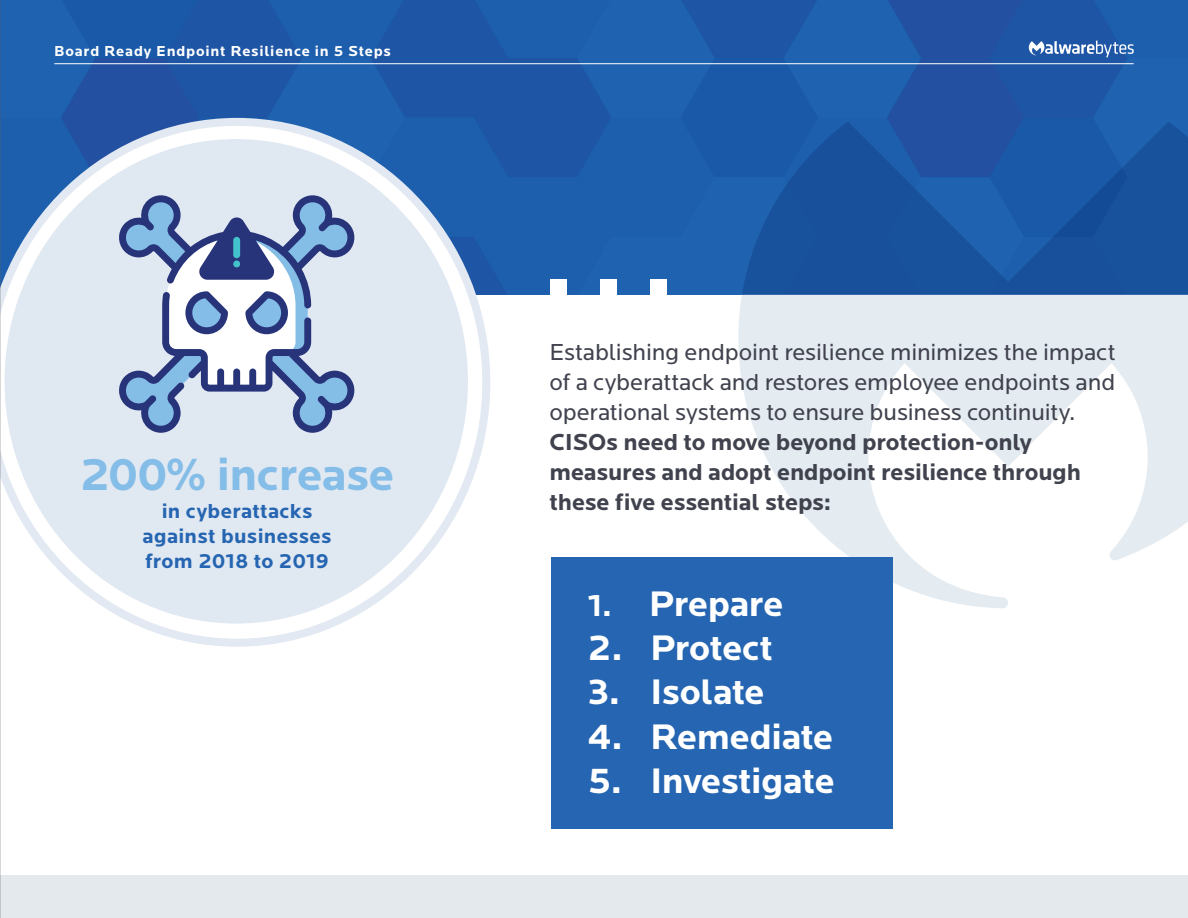
<style>
.page{position:relative;width:1188px;height:918px;background:#fff}
.page>*{position:absolute;margin:0;border:0;box-sizing:border-box;transform-origin:0 0}
.t1{font:700 105px "Locator";color:#fff}
.t2{font:700 46.8px "Locator";letter-spacing:-.015em;color:#84bde7}
.t3{font:700 36.9px "Locator";letter-spacing:-.01em;color:#fff}
.t4{font:24px/30px "Locator";letter-spacing:-.005em;color:#40424e;text-align:justify}
.t5{font:700 24px/30px "Locator";letter-spacing:-.005em;color:#40424e}
.t6{font:700 21px/24.9px "Locator";letter-spacing:.01em;color:#2565b1;text-align:center}
.t7{font:700 15px "Locator";letter-spacing:.05em;color:#fff}
.s1{font-size:31.95px}
</style>
<div class="page">
<img style="left:0;top:0;width:1188px;height:295px">
<hr style="left:54px;top:63px;width:1080px;height:1px;background:#fff">
<svg style="left:1029px;top:40px;width:105px;height:17px"></svg>
<div style="left:0;top:874px;width:1188px;height:44px;background:#e4e9ee"></div>
<svg style="left:738px;top:122px;width:450px;height:173px;background:#1a55a1"></svg>
<svg style="left:738px;top:295px;width:450px;height:313px;fill:#e4ebf1"></svg>
<svg style="left:0;top:118px;width:490px;height:529px"></svg>
<div style="left:5px;top:139px;width:463px;height:485px;background:#e0e8f2;border-radius:50%"></div>
<svg style="left:119px;top:195px;width:236px;height:238px"></svg>
<div style="left:233px;top:237px;width:7px;height:21px;background:#43c2cb;border-radius:3px"></div>
<div style="left:233px;top:260px;width:7px;height:7px;background:#43c2cb;border-radius:3px"></div>
<div style="left:551px;top:557px;width:341px;height:272px;background:#2565b1"></div>
<p class="t7" style="left:54px;top:43px;width:338px">Board Ready Endpoint Resilience in 5 Steps</p>
<h2 class="t2" style="left:80px;top:447px;width:316px">200% increase</h2>
<p class="t6" style="left:143px;top:499px;width:190px">in cyberattacks against businesses from 2018 to 2019</p>
<h1 class="t1" style="left:542px;top:199px;width:134px">...</h1>
<p class="t4" style="left:549px;top:337px;width:568px">Establishing endpoint resilience minimizes the impact of a cyberattack and restores employee endpoints and operational systems to ensure business continuity.</p>
<p class="t5" style="left:549px;top:428px;width:533px">CISOs need to move beyond protection-only measures and adopt endpoint resilience through these five essential steps:</p>
<h3 class="t3" style="left:588px;top:582px;width:197px"><span class="s1">1.</span> Prepare</h3>
<h3 class="t3" style="left:588px;top:626px;width:187px">2. Protect</h3>
<h3 class="t3" style="left:588px;top:671px;width:178px">3. Isolate</h3>
<h3 class="t3" style="left:588px;top:715px;width:247px">4. Remediate</h3>
<h3 class="t3" style="left:588px;top:759px;width:249px">5. Investigate</h3>
</div>
